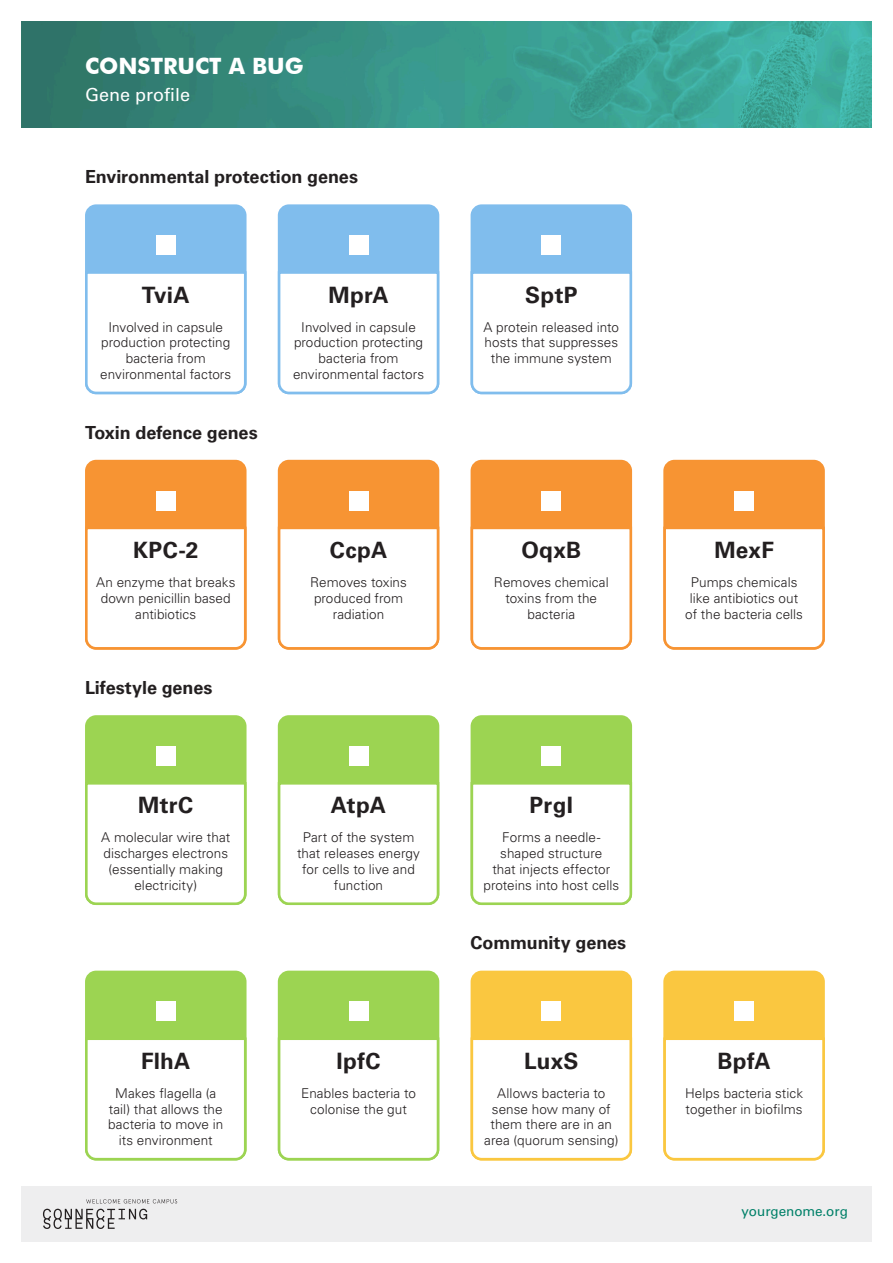
<style>
.page{position:relative;width:893px;height:1263px;background:#fff}
.page>*{position:absolute;margin:0;border:0;box-sizing:border-box;transform-origin:0 0}
.Title_5{font:700 22.5px "Univers LT Std";letter-spacing:.015em;color:#231f20}
.t1{font:700 22.5px "Futura BT";color:#fff}
.Title_5-2{font:700 18px "Univers LT Std";letter-spacing:-.005em;color:#231f20}
.t2{font:18px "Univers LT Std";color:#fff}
.Title_2{font:300 13.5px/15.8px "Univers LT Std";letter-spacing:.005em;color:#231f20;text-align:center}
.t3{font:13.5px "Univers LT Std";letter-spacing:-.005em;color:#008068}
</style>
<div class="page">
<div style="left:21px;top:1186px;width:851px;height:56px;background:#eeeeef"></div>
<img style="left:21px;top:21px;width:851px;height:107px">
<svg style="left:43px;top:1209px;width:104px;height:20px"></svg>
<svg style="left:86px;top:1199px;width:91px;height:4px"></svg>
<div style="left:472px;top:206px;width:159px;height:187px;background:#80bded;border-radius:10px"></div>
<div style="left:471px;top:204px;width:161px;height:190px;border:3px solid #80bded;border-radius:10px"></div>
<div style="left:472px;top:461px;width:159px;height:187px;background:#f79433;border-radius:10px"></div>
<div style="left:471px;top:460px;width:161px;height:190px;border:3px solid #f79433;border-radius:10px"></div>
<div style="left:472px;top:716px;width:159px;height:188px;background:#9cd452;border-radius:10px"></div>
<div style="left:471px;top:715px;width:161px;height:190px;border:3px solid #9cd452;border-radius:10px"></div>
<div style="left:472px;top:972px;width:159px;height:187px;background:#fac740;border-radius:10px"></div>
<div style="left:471px;top:971px;width:161px;height:189px;border:3px solid #fac740;border-radius:10px"></div>
<div style="left:665px;top:461px;width:158px;height:187px;background:#f79433;border-radius:10px"></div>
<div style="left:663px;top:460px;width:162px;height:190px;border:3px solid #f79433;border-radius:10px"></div>
<div style="left:665px;top:972px;width:158px;height:187px;background:#fac740;border-radius:10px"></div>
<div style="left:663px;top:971px;width:162px;height:189px;border:3px solid #fac740;border-radius:10px"></div>
<div style="left:279px;top:206px;width:159px;height:187px;background:#80bded;border-radius:10px"></div>
<div style="left:278px;top:204px;width:161px;height:190px;border:3px solid #80bded;border-radius:10px"></div>
<div style="left:279px;top:461px;width:159px;height:187px;background:#f79433;border-radius:10px"></div>
<div style="left:278px;top:460px;width:161px;height:190px;border:3px solid #f79433;border-radius:10px"></div>
<div style="left:279px;top:716px;width:159px;height:188px;background:#9cd452;border-radius:10px"></div>
<div style="left:278px;top:715px;width:161px;height:190px;border:3px solid #9cd452;border-radius:10px"></div>
<div style="left:279px;top:972px;width:159px;height:187px;background:#9cd452;border-radius:10px"></div>
<div style="left:278px;top:971px;width:161px;height:189px;border:3px solid #9cd452;border-radius:10px"></div>
<div style="left:86px;top:206px;width:159px;height:187px;background:#80bded;border-radius:10px"></div>
<div style="left:85px;top:204px;width:162px;height:190px;border:3px solid #80bded;border-radius:10px"></div>
<div style="left:86px;top:461px;width:159px;height:187px;background:#f79433;border-radius:10px"></div>
<div style="left:85px;top:460px;width:162px;height:190px;border:3px solid #f79433;border-radius:10px"></div>
<div style="left:86px;top:716px;width:159px;height:188px;background:#9cd452;border-radius:10px"></div>
<div style="left:85px;top:715px;width:162px;height:190px;border:3px solid #9cd452;border-radius:10px"></div>
<div style="left:86px;top:972px;width:159px;height:187px;background:#9cd452;border-radius:10px"></div>
<div style="left:85px;top:971px;width:162px;height:189px;border:3px solid #9cd452;border-radius:10px"></div>
<svg style="left:470px;top:270px;width:163px;height:125px;background:#f4f9fd"></svg>
<svg style="left:470px;top:525px;width:163px;height:125px;background:#fef5ed"></svg>
<svg style="left:470px;top:781px;width:163px;height:124px;background:#f7fbf1"></svg>
<svg style="left:470px;top:1036px;width:163px;height:125px;background:#fefaee"></svg>
<svg style="left:663px;top:525px;width:162px;height:125px;background:#fef5ed"></svg>
<svg style="left:663px;top:1036px;width:162px;height:125px;background:#fefaee"></svg>
<svg style="left:85px;top:270px;width:162px;height:125px;background:#f4f9fd"></svg>
<svg style="left:85px;top:525px;width:162px;height:125px;background:#fef5ed"></svg>
<svg style="left:85px;top:781px;width:162px;height:124px;background:#f6fbf0"></svg>
<svg style="left:85px;top:1036px;width:162px;height:125px;background:#f6fbf0"></svg>
<svg style="left:277px;top:270px;width:163px;height:125px;background:#f4f9fd"></svg>
<svg style="left:277px;top:525px;width:163px;height:125px;background:#fef5ed"></svg>
<svg style="left:277px;top:781px;width:163px;height:124px;background:#f7fbf1"></svg>
<svg style="left:277px;top:1036px;width:163px;height:125px;background:#f6fbf0"></svg>
<div style="left:542px;top:236px;width:19px;height:19px;background:#fff"></div>
<div style="left:542px;top:491px;width:19px;height:19px;background:#fff"></div>
<div style="left:542px;top:746px;width:19px;height:19px;background:#fff"></div>
<div style="left:542px;top:1002px;width:19px;height:19px;background:#fff"></div>
<div style="left:156px;top:236px;width:19px;height:19px;background:#fff"></div>
<div style="left:156px;top:491px;width:19px;height:19px;background:#fff"></div>
<div style="left:156px;top:746px;width:19px;height:19px;background:#fff"></div>
<div style="left:156px;top:1002px;width:19px;height:19px;background:#fff"></div>
<div style="left:349px;top:236px;width:19px;height:19px;background:#fff"></div>
<div style="left:349px;top:491px;width:19px;height:19px;background:#fff"></div>
<div style="left:349px;top:746px;width:19px;height:19px;background:#fff"></div>
<div style="left:349px;top:1002px;width:19px;height:19px;background:#fff"></div>
<div style="left:734px;top:491px;width:20px;height:19px;background:#fff"></div>
<div style="left:734px;top:1002px;width:20px;height:19px;background:#fff"></div>
<p class="t1" style="left:85px;top:52px;width:220px">CONSTRUCT A BUG</p>
<p class="t2" style="left:85px;top:84px;width:107px">Gene profile</p>
<p class="Title_5-2" style="left:85px;top:166px;width:274px">Environmental protection genes</p>
<p class="Title_5" style="left:142px;top:281px;width:49px">TviA</p>
<p class="Title_5" style="left:328px;top:281px;width:62px">MprA</p>
<p class="Title_5" style="left:525px;top:281px;width:54px">SptP</p>
<p class="Title_2" style="left:100px;top:319px;width:133px">Involved in capsule production protecting bacteria from environmental factors</p>
<p class="Title_2" style="left:293px;top:319px;width:133px">Involved in capsule production protecting bacteria from environmental factors</p>
<p class="Title_2" style="left:483px;top:319px;width:137px">A protein released into hosts that suppresses the immune system</p>
<p class="Title_5-2" style="left:85px;top:421px;width:174px">Toxin defence genes</p>
<p class="Title_5" style="left:133px;top:537px;width:67px">KPC-2</p>
<p class="Title_5" style="left:330px;top:537px;width:59px">CcpA</p>
<p class="Title_5" style="left:521px;top:537px;width:61px">OqxB</p>
<p class="Title_5" style="left:714px;top:537px;width:61px">MexF</p>
<p class="Title_2" style="left:96px;top:574px;width:141px">An enzyme that breaks down penicillin based antibiotics</p>
<p class="Title_2" style="left:310px;top:574px;width:98px">Removes toxins produced from radiation</p>
<p class="Title_2" style="left:494px;top:574px;width:116px">Removes chemical toxins from the bacteria</p>
<p class="Title_2" style="left:685px;top:574px;width:119px">Pumps chemicals like antibiotics out of the bacteria cells</p>
<p class="Title_5-2" style="left:85px;top:677px;width:129px">Lifestyle genes</p>
<p class="Title_5" style="left:138px;top:792px;width:57px">MtrC</p>
<p class="Title_5" style="left:331px;top:792px;width:57px">AtpA</p>
<p class="Title_5" style="left:530px;top:792px;width:45px">PrgI</p>
<p class="Title_2" style="left:101px;top:830px;width:130px">A molecular wire that discharges electrons (essentially making electricity)</p>
<p class="Title_2" style="left:297px;top:830px;width:124px">Part of the system that releases energy for cells to live and function</p>
<p class="Title_2" style="left:483px;top:830px;width:137px">Forms a needle&shy;shaped structure<br>that injects effector proteins into host cells</p>
<p class="Title_5-2" style="left:471px;top:932px;width:157px">Community genes</p>
<p class="Title_5" style="left:141px;top:1047px;width:51px">FlhA</p>
<p class="Title_5" style="left:337px;top:1047px;width:45px">IpfC</p>
<p class="Title_5" style="left:524px;top:1047px;width:56px">LuxS</p>
<p class="Title_5" style="left:717px;top:1047px;width:55px">BpfA</p>
<p class="Title_2" style="left:108px;top:1085px;width:117px">Makes flagella (a tail) that allows the bacteria to move in its environment</p>
<p class="Title_2" style="left:301px;top:1085px;width:116px">Enables bacteria to colonise the gut</p>
<p class="Title_2" style="left:484px;top:1085px;width:136px">Allows bacteria to sense how many of them there are in an area (quorum sensing)</p>
<p class="Title_2" style="left:685px;top:1085px;width:120px;text-align:left">Helps bacteria stick together in biofilms</p>
<p class="t3" style="left:741px;top:1203px;width:108px">yourgenome.org</p>
</div>
